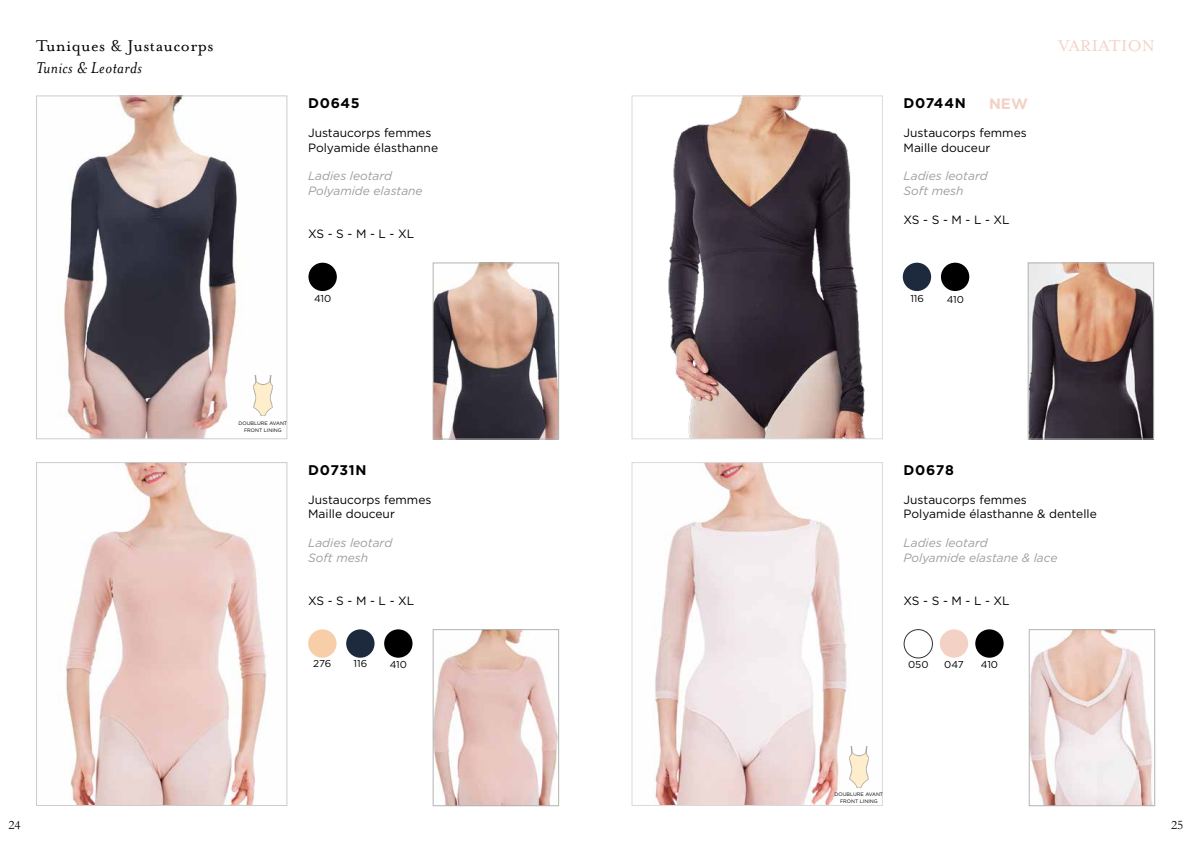
<style>
.page{position:relative;width:1191px;height:842px;background:#fff}
.page>*{position:absolute;margin:0;border:0;box-sizing:border-box;transform-origin:0 0}
.t1{font:18px "Mrs Eaves OT";letter-spacing:.025em;color:#000}
.t2{font:italic 18px "Mrs Eaves OT";letter-spacing:.025em;color:#000}
.t3{font:18px "Mrs Eaves OT";letter-spacing:.02em;color:#f3d1c4}
.t4{font:700 15px "Gotham";color:#f3d1c4}
.t5{font:700 14px "Gotham";letter-spacing:.05em;color:#000}
.t6{font:13px "Garamond";color:#000}
.t7{font:12px/14.4px "Gotham";color:#000}
.t8{font:italic 12px/14.4px "Gotham";color:#9d9d9c}
.t9{font:10px "Gotham";color:#000}
.t10{font:5px/7px "Gotham";color:#000;text-align:center}
</style>
<div class="page">
<img style="left:64px;top:97px;width:209px;height:340px">
<div style="left:36px;top:95px;width:251px;height:344px;border:1px solid #ccc"></div>
<div style="left:308px;top:263px;width:29px;height:28px;background:#000;border-radius:50%"></div>
<img style="left:435px;top:265px;width:122px;height:172px">
<div style="left:433px;top:263px;width:126px;height:176px;border:1px solid #b3b3b3"></div>
<img style="left:653px;top:464px;width:216px;height:340px">
<div style="left:631px;top:462px;width:252px;height:344px;border:1px solid #dadada"></div>
<div style="left:975px;top:629px;width:28px;height:29px;background:#000;border-radius:50%"></div>
<div style="left:939px;top:629px;width:29px;height:29px;background:#f3d1c4;border-radius:50%"></div>
<div style="left:904px;top:629px;width:28px;height:29px;border:1px solid #333;border-radius:50%"></div>
<img style="left:1031px;top:631px;width:122px;height:173px">
<div style="left:1029px;top:629px;width:126px;height:177px;border:1px solid #b3b3b3"></div>
<img style="left:849px;top:746px;width:19px;height:41px">
<img style="left:253px;top:375px;width:19px;height:41px">
<img style="left:65px;top:464px;width:202px;height:340px">
<div style="left:36px;top:462px;width:251px;height:344px;border:1px solid #ccc"></div>
<div style="left:384px;top:629px;width:28px;height:29px;background:#000;border-radius:50%"></div>
<div style="left:308px;top:629px;width:28px;height:29px;background:#f8cea8;border-radius:50%"></div>
<div style="left:346px;top:629px;width:28px;height:29px;background:#1d2a3d;border-radius:50%"></div>
<img style="left:435px;top:631px;width:122px;height:173px">
<div style="left:433px;top:629px;width:126px;height:177px;border:1px solid #b3b3b3"></div>
<img style="left:668px;top:97px;width:197px;height:340px">
<div style="left:631px;top:95px;width:252px;height:344px;border:1px solid #dadada"></div>
<div style="left:941px;top:263px;width:28px;height:28px;background:#000;border-radius:50%"></div>
<img style="left:1030px;top:265px;width:121px;height:172px">
<div style="left:1028px;top:263px;width:125px;height:176px;border:1px solid #b3b3b3"></div>
<div style="left:902px;top:263px;width:29px;height:28px;background:#1d2a3d;border-radius:50%"></div>
<h1 class="t1" style="left:36px;top:36px;width:179px">Tuniques &amp; Justaucorps</h1>
<h1 class="t3" style="left:1058px;top:36px;width:98px">VARIATION</h1>
<h1 class="t2" style="left:36px;top:58px;width:107px">Tunics &amp; Leotards</h1>
<p class="t5" style="left:308px;top:95px;width:53px">D0645</p>
<p class="t7" style="left:308px;top:126px;width:131px">Justaucorps femmes<br>Polyamide élasthanne</p>
<p class="t8" style="left:308px;top:169px;width:116px">Ladies leotard<br>Polyamide elastane</p>
<p class="t7" style="left:308px;top:226px;width:108px">XS - S - M - L - XL</p>
<p class="t5" style="left:903px;top:95px;width:64px">D0744N</p>
<p class="t7" style="left:903px;top:126px;width:125px">Justaucorps femmes<br>Maille douceur</p>
<p class="t8" style="left:903px;top:169px;width:86px">Ladies leotard<br>Soft mesh</p>
<p class="t7" style="left:903px;top:212px;width:108px">XS - S - M - L - XL</p>
<p class="t4" style="left:989px;top:95px;width:40px">NEW</p>
<p class="t9" style="left:314px;top:293px;width:19px">410</p>
<p class="t10" style="left:238px;top:419px;width:50px">DOUBLURE AVANT<br>FRONT LINING</p>
<p class="t5" style="left:308px;top:462px;width:60px">D0731N</p>
<p class="t7" style="left:308px;top:492px;width:125px">Justaucorps femmes<br>Maille douceur</p>
<p class="t8" style="left:308px;top:536px;width:86px">Ladies leotard<br>Soft mesh</p>
<p class="t7" style="left:308px;top:593px;width:108px">XS - S - M - L - XL</p>
<p class="t9" style="left:313px;top:658px;width:20px">276</p>
<p class="t9" style="left:353px;top:658px;width:15px">116</p>
<p class="t9" style="left:390px;top:659px;width:19px">410</p>
<p class="t9" style="left:910px;top:293px;width:15px">116</p>
<p class="t9" style="left:946px;top:294px;width:19px">410</p>
<p class="t5" style="left:903px;top:462px;width:52px">D0678</p>
<p class="t7" style="left:903px;top:492px;width:195px">Justaucorps femmes<br>Polyamide élasthanne &amp; dentelle</p>
<p class="t8" style="left:903px;top:536px;width:155px">Ladies leotard<br>Polyamide elastane &amp; lace</p>
<p class="t7" style="left:903px;top:593px;width:108px">XS - S - M - L - XL</p>
<p class="t9" style="left:908px;top:659px;width:22px">050</p>
<p class="t9" style="left:944px;top:659px;width:21px">047</p>
<p class="t9" style="left:980px;top:659px;width:19px">410</p>
<p class="t10" style="left:834px;top:791px;width:50px">DOUBLURE AVANT<br>FRONT LINING</p>
<p class="t6" style="left:9px;top:816px;width:14px">24</p>
<p class="t6" style="left:1171px;top:817px;width:14px">25</p>
</div>
